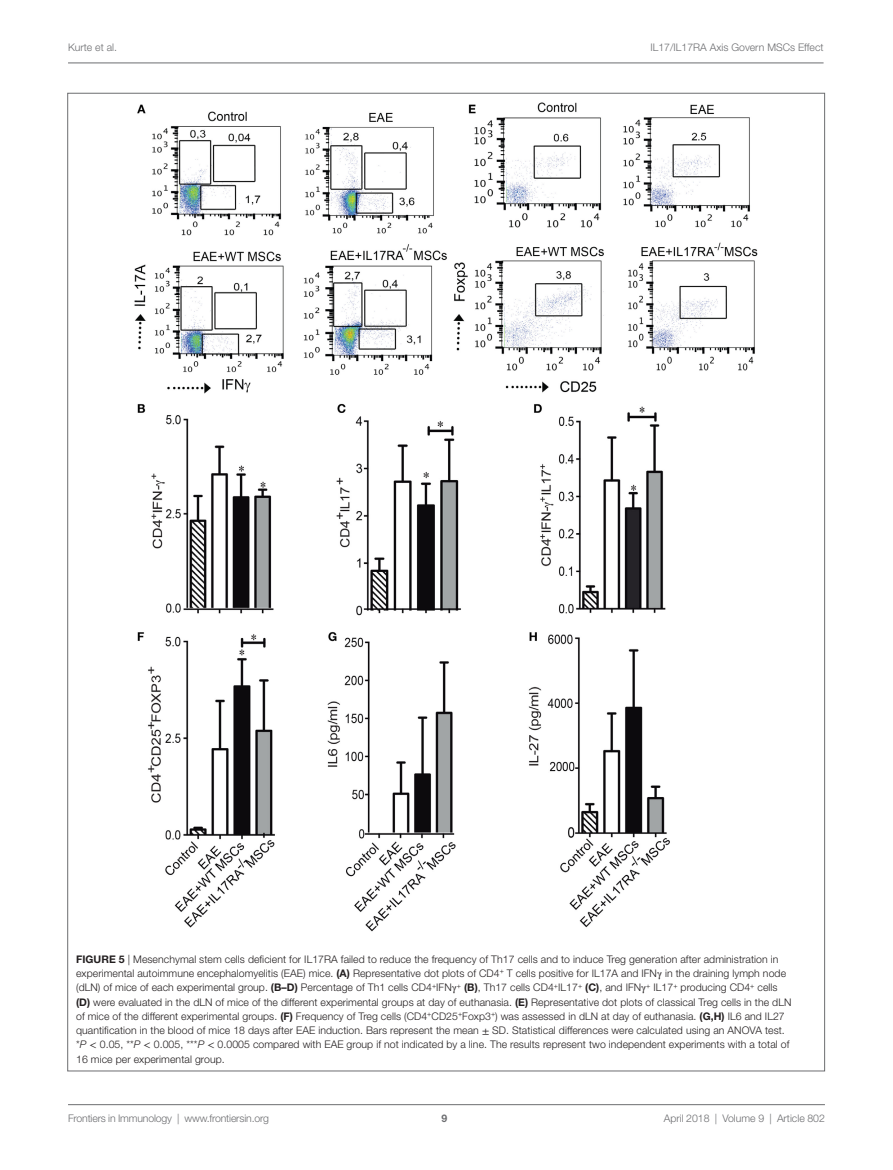
<style>
.page{position:relative;width:893px;height:1170px;background:#fff}
.page>*{position:absolute;margin:0;border:0;box-sizing:border-box;transform-origin:0 0}
.t1{font:300 10.5px/14.2px "Helvetica Neue LT Std";letter-spacing:.005em;color:#231f20}
.t2{font:300 10.5px "Helvetica Neue LT Std";color:#6c6d70}
.t3{font:700 10.5px "Helvetica Neue LT Std";color:#6c6d70}
.s1{font-weight:700}
.s2{font-family:"STIX General";font-weight:400}
.s3{font-style:italic}
</style>
<div class="page">
<img style="left:134px;top:102px;width:624px;height:830px">
<hr style="left:68px;top:1104px;width:757px;height:1px;background:#6c6d70">
<hr style="left:68px;top:63px;width:755px;height:1px;background:#6c6d70">
<p class="t2" style="left:68px;top:41px;width:51px">Kurte et al.</p>
<p class="t2" style="left:650px;top:41px;width:175px">IL17/IL17RA Axis Govern MSCs Effect</p>
<p class="t1" style="left:76px;top:951px;width:717px"><span class="s1">FIGURE 5</span> | Mesenchymal stem cells deficient for IL17RA failed to reduce the frequency of Th17 cells and to induce Treg generation after administration in experimental autoimmune encephalomyelitis (EAE) mice. <span class="s1">(A)</span> Representative dot plots of CD4<sup>+</sup> T cells positive for IL17A and IFN<span class="s2">γ</span> in the draining lymph node (dLN) of mice of each experimental group. <span class="s1">(B–D)</span> Percentage of Th1 cells CD4<sup>+</sup>IFN<span class="s2">γ</span><sup>+</sup> <span class="s1">(B)</span>, Th17 cells CD4<sup>+</sup>IL17<sup>+</sup> <span class="s1">(C)</span>, and IFN<span class="s2">γ</span><sup>+</sup> IL17<sup>+</sup> producing CD4<sup>+</sup> cells <span class="s1">(D)</span> were evaluated in the dLN of mice of the different experimental groups at day of euthanasia. <span class="s1">(E)</span> Representative dot plots of classical Treg cells in the dLN of mice of the different experimental groups. <span class="s1">(F)</span> Frequency of Treg cells (CD4<sup>+</sup>CD25<sup>+</sup>Foxp3<sup>+</sup>) was assessed in dLN at day of euthanasia. <span class="s1">(G,H)</span> IL6 and IL27 quantification in the blood of mice 18 days after EAE induction. Bars represent the mean <span class="s2">±</span> SD. Statistical differences were calculated using an ANOVA test. *<span class="s3">P</span> <span class="s2">&lt;</span> 0.05, **<span class="s3">P</span> <span class="s2">&lt;</span> 0.005, ***<span class="s3">P</span> <span class="s2">&lt;</span> 0.0005 compared with EAE group if not indicated by a line. The results represent two independent experiments with a total of 16 mice per experimental group.</p>
<p class="t2" style="left:68px;top:1111px;width:203px">Frontiers in Immunology | www.frontiersin.org</p>
<p class="t2" style="left:664px;top:1111px;width:163px">April 2018 | Volume 9 | Article 802</p>
<p class="t3" style="left:441px;top:1111px;width:7px">9</p>
</div>
